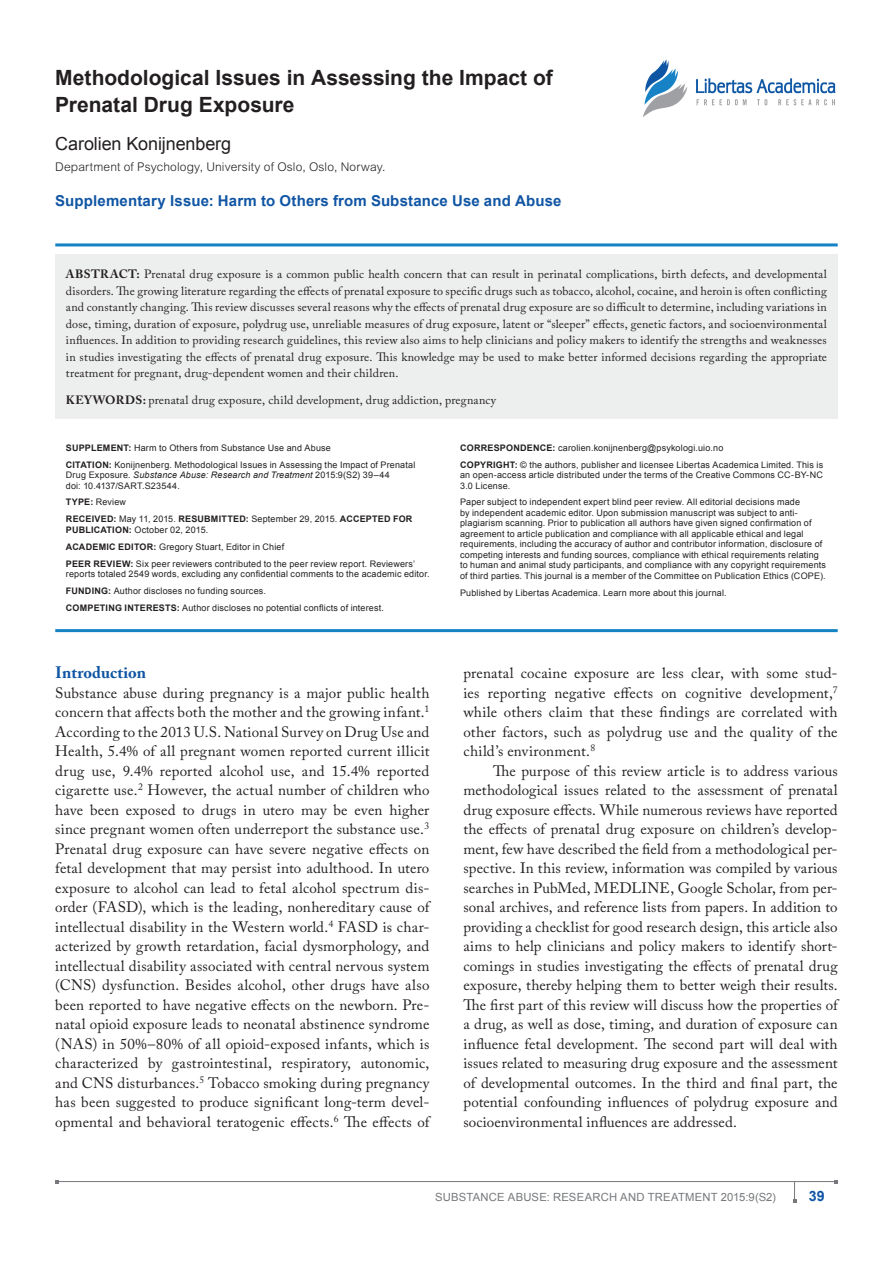
<style>
.page{position:relative;width:893px;height:1263px;background:#fff}
.page>*{position:absolute;margin:0;border:0;box-sizing:border-box;transform-origin:0 0}
.AT{font:700 21px/27px "Arial";color:#231f20}
.AAu{font:18px "Arial";letter-spacing:-.005em;color:#231f20}
.t1{font:700 16.5px "Adobe Caslon Pro";color:#1055a4}
.TxF{font:15px/19.5px "Adobe Caslon Pro";letter-spacing:.015em;color:#231f20;text-align:justify}
.Tx{font:15px/19.5px "Adobe Caslon Pro";letter-spacing:.005em;color:#231f20;text-align:justify}
.SI{font:700 15px "Arial";letter-spacing:.01em;color:#1055a4}
.RunF-folio{font:700 14.25px "Arial";color:#1055a4}
.t2{font:12px/16.5px "Adobe Caslon Pro";letter-spacing:.015em;color:#231f20;text-align:justify}
.AAuAff-b4-Supplement{font:300 12px "Arial MT Std";letter-spacing:.01em;color:#231f20}
.RunF{font:11.25px "Arial";letter-spacing:.02em;color:#76787b}
.t3{font:9px/10.5px "Arial";letter-spacing:.02em;color:#231f20}
.t4{font:700 9px/16.8px "Arial";letter-spacing:.02em;color:#231f20}
.s1{font-weight:700}
.s2{font-style:italic}
.s3{font-weight:400}
</style>
<div class="page">
<hr style="left:57px;top:1181px;width:779px;height:1px;background:#76787b">
<svg style="left:793px;top:1182px;width:3px;height:20px"></svg>
<img style="left:643px;top:59px;width:193px;height:58px">
<hr style="left:55px;top:243px;width:783px;height:3px;background:#1582c5">
<hr style="left:55px;top:629px;width:783px;height:3px;background:#1582c5">
<div style="left:55px;top:254px;width:783px;height:165px;background:#edeeee"></div>
<p class="AT" style="left:55px;top:65px;width:500px">Methodological Issues in Assessing the Impact of<br>Prenatal Drug Exposure</p>
<p class="AAu" style="left:55px;top:132px;width:177px">Carolien Konijnenberg</p>
<p class="AAuAff-b4-Supplement" style="left:55px;top:160px;width:332px">Department of Psychology, University of Oslo, Oslo, Norway.</p>
<p class="SI" style="left:55px;top:190px;width:508px">Supplementary Issue: Harm to Others from Substance Use and Abuse</p>
<p class="t2" style="left:66px;top:266px;width:763px"><span class="s1">ABSTRACT:</span> Prenatal drug exposure is a common public health concern that can result in perinatal complications, birth defects, and developmental disorders. The growing literature regarding the effects of prenatal exposure to specific drugs such as tobacco, alcohol, cocaine, and heroin is often conflicting and constantly changing. This review discusses several reasons why the effects of prenatal drug exposure are so difficult to determine, including variations in dose, timing, duration of exposure, polydrug use, unreliable measures of drug exposure, latent or “sleeper” effects, genetic factors, and socioenvironmental influences. In addition to providing research guidelines, this review also aims to help clinicians and policy makers to identify the strengths and weaknesses in studies investigating the effects of prenatal drug exposure. This knowledge may be used to make better informed decisions regarding the appropriate treatment for pregnant, drug-dependent women and their children.</p>
<p class="t2" style="left:66px;top:392px;width:432px"><span class="s1">KEYWORDS:</span> prenatal drug exposure, child development, drug addiction, pregnancy</p>
<p class="t3" style="left:66px;top:439px;width:266px;line-height:16.8px"><span class="s1">SUPPLEMENT:</span> Harm to Others from Substance Use and Abuse<br><span class="s1">Citation</span></p>
<p class="t4" style="left:460px;top:439px;width:15px">Correspondence</p>
<p class="t3" style="left:552px;top:442px;width:172px"><span class="s1">:</span> carolien.konijnenberg@psykologi.uio.no</p>
<p class="t4" style="left:460px;top:456px;width:14px">Copyri</p>
<p class="t3" style="left:460px;top:459px;width:365px;text-indent:36px"><span class="s1">ght:</span> © the authors, publisher and licensee Libertas Academica Limited. This is an open-access article distributed under the terms of the Creative Commons CC-BY-NC<br>3.0 License.</p>
<p class="t3" style="left:460px;top:497px;width:367px">Paper subject to independent expert blind peer review. All editorial decisions made<br>by independent academic editor. U pon submission manuscript was subject to anti&shy;plagiarism scanning. Prior to publication all authors have given signed confirmation of agreement to article publication and compliance with all applicable ethical and legal requirements, including the accuracy of author and contributor information, disclosure of competing interests and funding sources, compliance with ethical requirements relating to human and animal study participants, and compliance with any copyright requirements of third parties. This journal is a member of the Committee on Publication Ethics (COPE).</p>
<p class="t3" style="left:460px;top:587px;width:268px">Published by Libertas Academica. Learn more about this journal.</p>
<p class="t3" style="left:66px;top:459px;width:351px;text-indent:43px"><span class="s1">:</span> Konijnenberg. Methodological Issues in Assessing the Impact of Prenatal<br>Drug Exposure. <span class="s2">Substance Abuse: Research and Treatment</span> 2015:9(S2) 39–44<br>doi: 10.4137/SART.S23544.</p>
<p class="t4" style="left:66px;top:494px;width:62px">TYPE: <span class="s3">Review<br></span>Recei</p>
<p class="t4" style="left:95px;top:511px;width:124px">ved: <span class="s3">May 11, 2015.</span> ReSubmitted</p>
<p class="t3" style="left:246px;top:514px;width:108px"><span class="s1">:</span> September 29, 2015. <span class="s1">Accepted</span></p>
<p class="t4" style="left:393px;top:511px;width:14px">for</p>
<p class="t4" style="left:66px;top:521px;width:26px">publication</p>
<p class="t3" style="left:129px;top:524px;width:81px"><span class="s1">:</span> October 02, 2015.</p>
<p class="t4" style="left:66px;top:538px;width:14px">Academic</p>
<p class="t4" style="left:118px;top:538px;width:7px">editor</p>
<p class="t3" style="left:154px;top:541px;width:132px"><span class="s1">:</span> Gregory Stuart, Editor in Chief</p>
<p class="t4" style="left:66px;top:555px;width:14px">Peer</p>
<p class="t3" style="left:66px;top:558px;width:365px;text-indent:28px"><span class="s1">Review:</span> Six peer reviewers contributed to the peer review report. Reviewers’ reports totaled 2549 words, excluding any confidential comments to the academic editor.</p>
<p class="t4" style="left:66px;top:583px;width:7px">Fundin</p>
<p class="t3" style="left:101px;top:586px;width:166px"><span class="s1">g:</span> Author discloses no funding sources.</p>
<p class="t4" style="left:66px;top:599px;width:14px">Competin</p>
<p class="t4" style="left:115px;top:599px;width:20px">g Interests</p>
<p class="t3" style="left:177px;top:602px;width:209px"><span class="s1">:</span> Author discloses no potential conflicts of interest.</p>
<h1 class="t1" style="left:55px;top:663px;width:92px">INTRODUCTION</h1>
<p class="TxF" style="left:55px;top:683px;width:376px">Substance abuse during pregnancy is a major public health concern that affects both the mother and the growing infant.<sup>1<br></sup>According to the 2013 U.S. National Survey on Drug Use and Health, 5.4% of all pregnant women reported current illicit drug use, 9.4% reported alcohol use, and 15.4% reported cigarette use.<sup>2</sup> However, the actual number of children who have been exposed to drugs in utero may be even higher since pregnant women often underreport the substance use.<sup>3<br></sup>Prenatal drug exposure can have severe negative effects on fetal development that may persist into adulthood. In utero exposure to alcohol can lead to fetal alcohol spectrum dis&shy;order (FASD), which is the leading, nonhereditary cause of intellectual disability in the Western world.<sup>4</sup> FASD is char&shy;acterized by growth retardation, facial dysmorphology, and intellectual disability associated with central nervous system (CNS) dysfunction. Besides alcohol, other drugs have also been reported to have negative effects on the newborn. Pre&shy;natal opioid exposure leads to neonatal abstinence syndrome (NAS) in 50%–80% of all opioid-exposed infants, which is characterized by gastrointestinal, respiratory, autonomic, and CNS disturbances.<sup>5</sup> Tobacco smoking during pregnancy has been suggested to produce significant long-term devel&shy;opmental and behavioral teratogenic effects.<sup>6</sup> The effects of</p>
<p class="TxF" style="left:463px;top:663px;width:376px">prenatal cocaine exposure are less clear, with some stud&shy;ies reporting negative effects on cognitive development,<sup>7 </sup>while others claim that these findings are correlated with other factors, such as polydrug use and the quality of the child’s environment.<sup>8</sup></p>
<p class="Tx" style="left:463px;top:761px;width:376px;text-indent:30px">The purpose of this review article is to address various methodological issues related to the assessment of prenatal drug exposure effects. While numerous reviews have reported the effects of prenatal drug exposure on children’s develop&shy;ment, few have described the field from a methodological per&shy;spective. In this review, information was compiled by various searches in PubMed, MEDLINE, Google Scholar, from per&shy;sonal archives, and reference lists from papers. In addition to providing a checklist for good research design, this article also aims to help clinicians and policy makers to identify short&shy;comings in studies investigating the effects of prenatal drug exposure, thereby helping them to better weigh their results.<br>The first part of this review will discuss how the properties of a drug, as well as dose, timing, and duration of exposure can influence fetal development. The second part will deal with issues related to measuring drug exposure and the assessment of developmental outcomes. In the third and final part, the potential confounding influences of polydrug exposure and socioenvironmental influences are addressed.</p>
<p class="RunF" style="left:435px;top:1189px;width:342px">Substance Abus e: Res earch and Treatment 2015:9(S2)</p>
<p class="RunF-folio" style="left:809px;top:1186px;width:17px">39</p>
</div>
